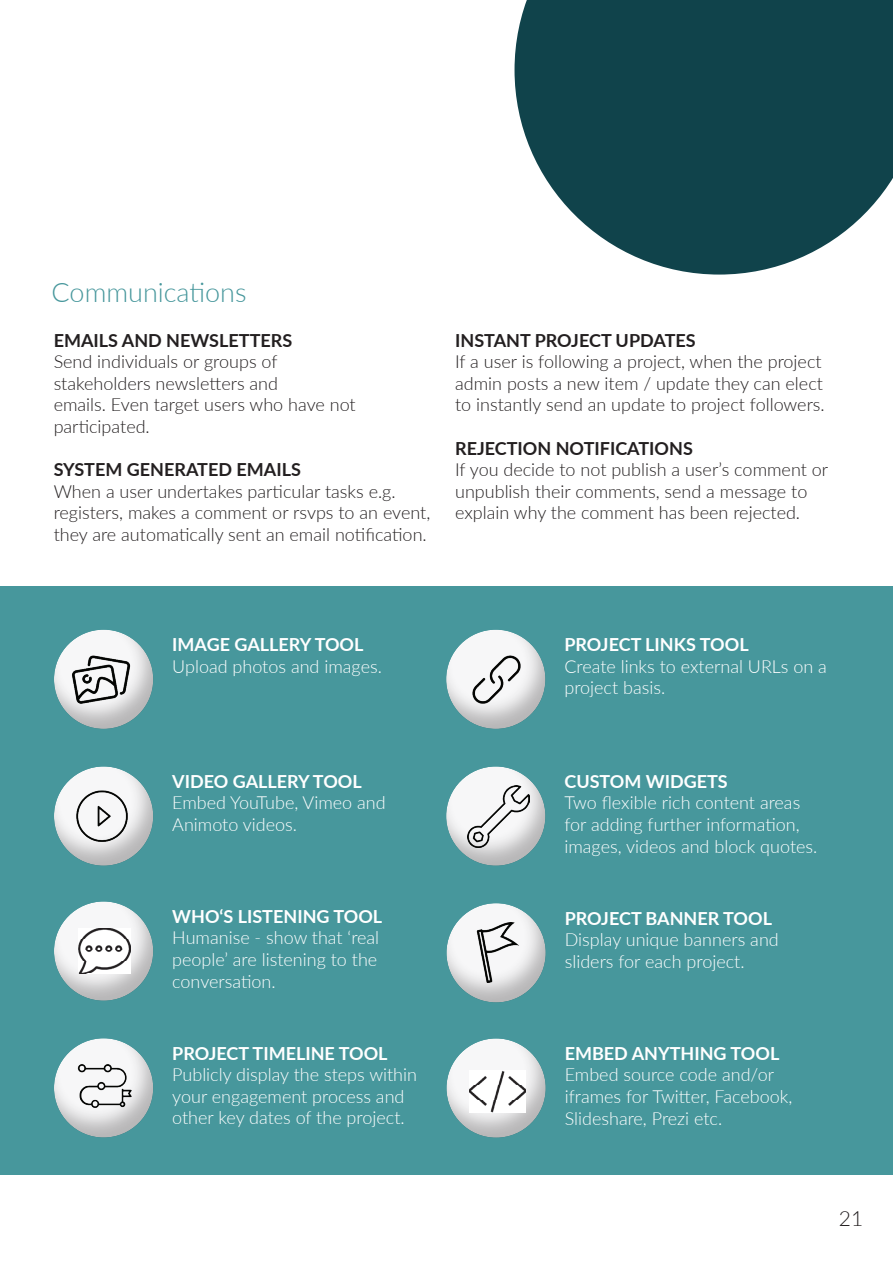
<style>
.page{position:relative;width:893px;height:1263px;background:#fff}
.page>*{position:absolute;margin:0;border:0;box-sizing:border-box;transform-origin:0 0}
.t1{font:300 27px "Lato";color:#47979c}
.t2{font:300 21px "Lato";color:#231f20}
.t3{font:300 18px/21.6px "Lato";color:#231f20}
.t4{font:300 18px/21.6px "Lato";color:#fff}
.t5{font:700 18px "Lato";color:#fff}
.t6{font:700 18px "Lato";color:#231f20}
</style>
<div class="page">
<div style="left:0;top:587px;width:893px;height:588px;background:#47979c"></div>
<svg style="left:514px;top:0;width:379px;height:275px;background:#315d64"></svg>
<div style="left:53px;top:627px;width:102px;height:102px;background:#231f20;opacity:.3"></div>
<img style="left:70px;top:648px;width:62px;height:62px">
<div style="left:53px;top:899px;width:102px;height:102px;background:#231f20;opacity:.3"></div>
<div style="left:53px;top:764px;width:102px;height:102px;background:#231f20;opacity:.3"></div>
<div style="left:53px;top:1036px;width:102px;height:102px;background:#231f20;opacity:.3"></div>
<div style="left:445px;top:627px;width:102px;height:102px;background:#231f20;opacity:.3"></div>
<div style="left:445px;top:901px;width:102px;height:102px;background:#231f20;opacity:.3"></div>
<div style="left:445px;top:764px;width:102px;height:102px;background:#231f20;opacity:.3"></div>
<div style="left:445px;top:1036px;width:102px;height:102px;background:#231f20;opacity:.3"></div>
<img style="left:71px;top:783px;width:62px;height:66px">
<img style="left:77px;top:1060px;width:55px;height:56px">
<img style="left:463px;top:646px;width:66px;height:66px">
<img style="left:467px;top:785px;width:62px;height:62px">
<img style="left:469px;top:923px;width:58px;height:60px">
<img style="left:78px;top:928px;width:53px;height:46px">
<img style="left:469px;top:1070px;width:57px;height:42px">
<h1 class="t1" style="left:52px;top:274px;width:196px">Communications</h1>
<p class="t6" style="left:54px;top:327px;width:240px">EMAILS AND NEWSLETTERS</p>
<p class="t3" style="left:54px;top:350px;width:304px">Send individuals or groups of stakeholders newsletters and<br>emails. Even target users who have not participated.</p>
<p class="t6" style="left:54px;top:456px;width:249px">SYSTEM GENERATED EMAILS</p>
<p class="t3" style="left:54px;top:480px;width:378px">When a user undertakes particular tasks e.g. registers, makes a comment or rsvps to an event, they are automatically sent an email notification.</p>
<p class="t6" style="left:455px;top:327px;width:242px">INSTANT PROJECT UPDATES</p>
<p class="t3" style="left:455px;top:350px;width:371px">If a user is following a project, when the project admin posts a new item / update they can elect to instantly send an update to project followers.</p>
<p class="t6" style="left:455px;top:435px;width:239px">REJECTION NOTIFICATIONS</p>
<p class="t3" style="left:455px;top:458px;width:375px">If you decide to not publish a user’s comment or unpublish their comments, send a message to explain why the comment has been rejected.</p>
<p class="t5" style="left:172px;top:631px;width:193px">IMAGE GALLERY TOOL</p>
<p class="t4" style="left:172px;top:655px;width:211px">Upload photos and images.</p>
<p class="t5" style="left:172px;top:768px;width:191px">VIDEO GALLERY TOOL</p>
<p class="t4" style="left:172px;top:791px;width:215px">Embed YouTube, Vimeo and<br>Animoto videos.</p>
<p class="t5" style="left:172px;top:903px;width:212px">WHO‘S LISTENING TOOL</p>
<p class="t4" style="left:172px;top:926px;width:209px;text-align:justify">Humanise - show that ‘real people’ are listening to the conversation.</p>
<p class="t5" style="left:172px;top:1040px;width:217px">PROJECT TIMELINE TOOL</p>
<p class="t4" style="left:172px;top:1063px;width:246px">Publicly display the steps within your engagement process and other key dates of the project.</p>
<p class="t5" style="left:564px;top:631px;width:186px">PROJECT LINKS TOOL</p>
<p class="t4" style="left:564px;top:655px;width:264px">Create links to external URLs on a project basis.</p>
<p class="t5" style="left:564px;top:768px;width:165px">CUSTOM WIDGETS</p>
<p class="t4" style="left:564px;top:791px;width:254px">Two flexible rich content areas for adding further information, images, videos and block quotes.</p>
<p class="t5" style="left:565px;top:905px;width:209px">PROJECT BANNER TOOL</p>
<p class="t4" style="left:565px;top:928px;width:216px">Display unique banners and sliders for each project.</p>
<p class="t5" style="left:565px;top:1040px;width:216px">EMBED ANYTHING TOOL</p>
<p class="t4" style="left:565px;top:1063px;width:229px">Embed source code and/or iframes for Twitter, Facebook,<br>Slideshare, Prezi etc.</p>
<p class="t2" style="left:839px;top:1204px;width:26px">21</p>
</div>
